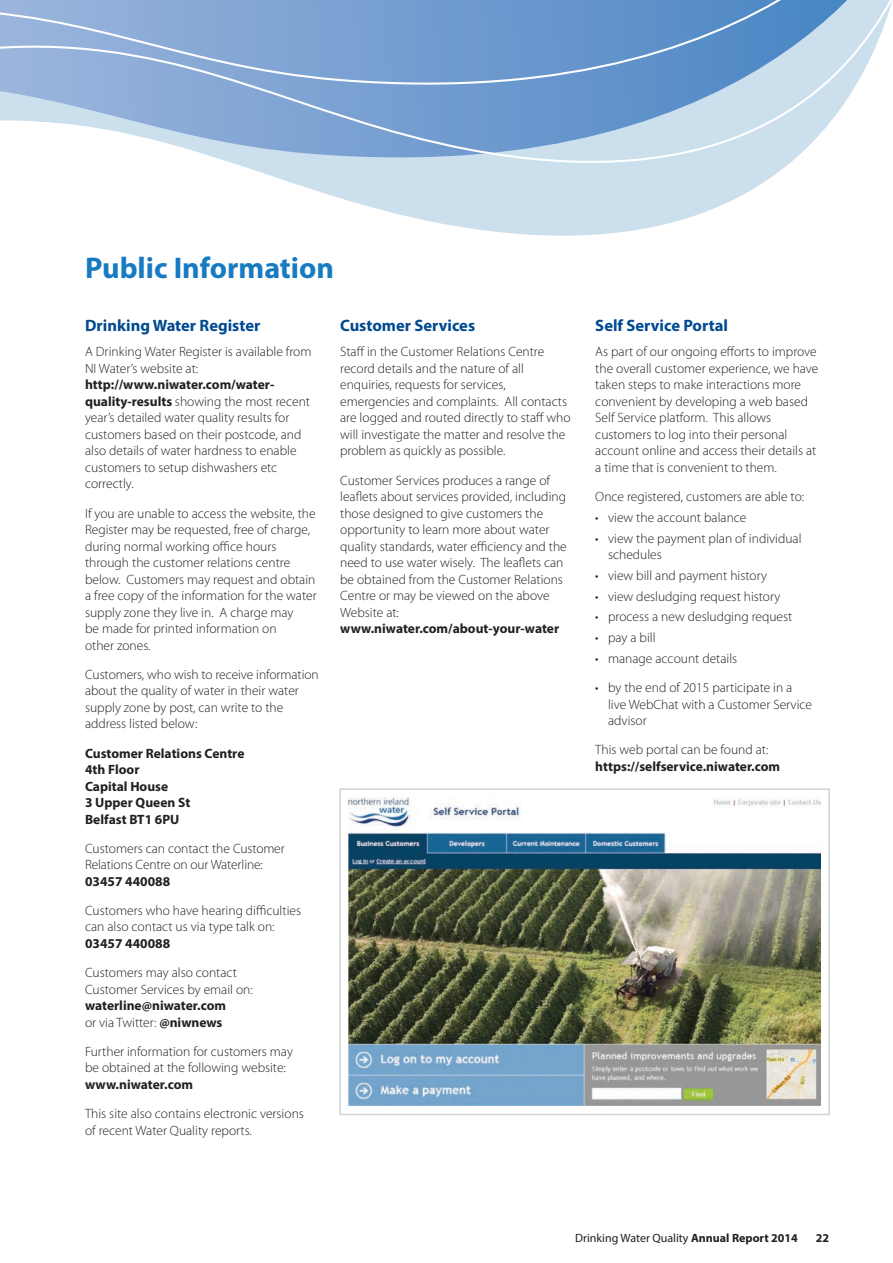
<style>
.page{position:relative;width:893px;height:1263px;background:#fff}
.page>*{position:absolute;margin:0;border:0;box-sizing:border-box;transform-origin:0 0}
.t1{font:700 30px "Myriad Pro";color:#177bc1}
.t2{font:700 16.5px "Myriad Pro";color:#014a91}
.t3{font:300 13.5px/16.5px "Myriad Pro";color:#231f20}
.t4{font:700 13.5px/16.5px "Myriad Pro";color:#231f20}
.t5{font:12px "Myriad Pro";color:#231f20}
.t6{font:700 12px "Myriad Pro";color:#231f20}
.s1{font-weight:700}
.s2{font-weight:300}
</style>
<div class="page">
<svg style="left:0;top:0;width:893px;height:235px"></svg>
<img style="left:349px;top:798px;width:472px;height:308px">
<div style="left:339px;top:788px;width:491px;height:327px;border:2px solid #d1d2d4"></div>
<h1 class="t1" style="left:85px;top:248px;width:250px">Public Information</h1>
<p class="t2" style="left:85px;top:315px;width:177px">Drinking Water Register</p>
<p class="t3" style="left:85px;top:344px;width:228px">A Drinking Water Register is available from<br>NI Water’s website at:</p>
<p class="t3" style="left:85px;top:377px;width:227px"><span class="s1">http://www.niwater.com/water&shy;quality-results</span> showing the most recent year’s detailed water quality results for customers based on their postcode, and also details of water hardness to enable customers to setup dishwashers etc correctly.</p>
<p class="t3" style="left:85px;top:505px;width:233px">If you are unable to access the website, the Register may be requested, free of charge, during normal working office hours through the customer relations centre below. Customers may request and obtain a free copy of the information for the water supply zone they live in. A charge may<br>be made for printed information on<br>other zones.</p>
<p class="t3" style="left:85px;top:666px;width:235px">Customers, who wish to receive information about the quality of water in their water supply zone by post, can write to the address listed below:</p>
<p class="t4" style="left:85px;top:744px;width:161px">Customer Relations Centre<br>4th Floor<br>Capital House<br>3 Upper Queen St<br>Belfast BT1 6PU</p>
<p class="t3" style="left:85px;top:840px;width:201px">Customers can contact the Customer<br>Relations Centre on our Waterline:</p>
<p class="t4" style="left:85px;top:872px;width:87px">03457 440088</p>
<p class="t3" style="left:85px;top:902px;width:218px">Customers who have hearing difficulties can also contact us via type talk on:</p>
<p class="t4" style="left:85px;top:934px;width:87px">03457 440088</p>
<p class="t3" style="left:85px;top:964px;width:169px">Customers may also contact<br>Customer Services by email on:</p>
<p class="t4" style="left:85px;top:997px;width:143px">waterline@niwater.com <span class="s2">or via Twitter:</span> @niwnews</p>
<p class="t3" style="left:85px;top:1043px;width:209px">Further information for customers may be obtained at the following website:</p>
<p class="t4" style="left:85px;top:1075px;width:110px">www.niwater.com</p>
<p class="t3" style="left:85px;top:1105px;width:220px">This site also contains electronic versions of recent Water Quality reports.</p>
<p class="t2" style="left:340px;top:315px;width:136px">Customer Services</p>
<p class="t3" style="left:340px;top:344px;width:232px">Staff in the Customer Relations Centre record details and the nature of all enquiries, requests for services, emergencies and complaints. All contacts are logged and routed directly to staff who will investigate the matter and resolve the problem as quickly as possible.</p>
<p class="t3" style="left:340px;top:472px;width:228px">Customer Services produces a range of leaflets about services provided, including those designed to give customers the opportunity to learn more about water quality standards, water efficiency and the need to use water wisely. The leaflets can be obtained from the Customer Relations Centre or may be viewed on the above Website at:</p>
<p class="t4" style="left:340px;top:620px;width:220px">www.niwater.com/about-your-water</p>
<p class="t2" style="left:595px;top:315px;width:134px">Self Service Portal</p>
<p class="t3" style="left:595px;top:344px;width:225px">As part of our ongoing efforts to improve the overall customer experience, we have taken steps to make interactions more convenient by developing a web based Self Service platform. This allows customers to log into their personal account online and access their details at a time that is convenient to them.</p>
<p class="t3" style="left:595px;top:488px;width:210px">Once registered, customers are able to:</p>
<p class="t3" style="left:595px;top:509px;width:153px">• view the account balance</p>
<p class="t3" style="left:608px;top:530px;width:195px;text-indent:-13px">• view the payment plan of individual schedules</p>
<p class="t3" style="left:595px;top:567px;width:173px">• view bill and payment history</p>
<p class="t3" style="left:595px;top:588px;width:187px">• view desludging request history</p>
<p class="t3" style="left:595px;top:609px;width:198px">• process a new desludging request</p>
<p class="t3" style="left:595px;top:629px;width:62px">• pay a bill</p>
<p class="t3" style="left:595px;top:650px;width:143px">• manage account details</p>
<p class="t3" style="left:608px;top:679px;width:206px;text-indent:-13px">• by the end of 2015 participate in a live WebChat with a Customer Service advisor</p>
<p class="t3" style="left:595px;top:742px;width:175px">This web portal can be found at:</p>
<p class="t4" style="left:595px;top:758px;width:186px">https://selfservice.niwater.com</p>
<p class="t5" style="left:575px;top:1230px;width:224px">Drinking Water Quality <span class="s1">Annual Report 2014</span></p>
<p class="t6" style="left:816px;top:1230px;width:15px">22</p>
</div>
